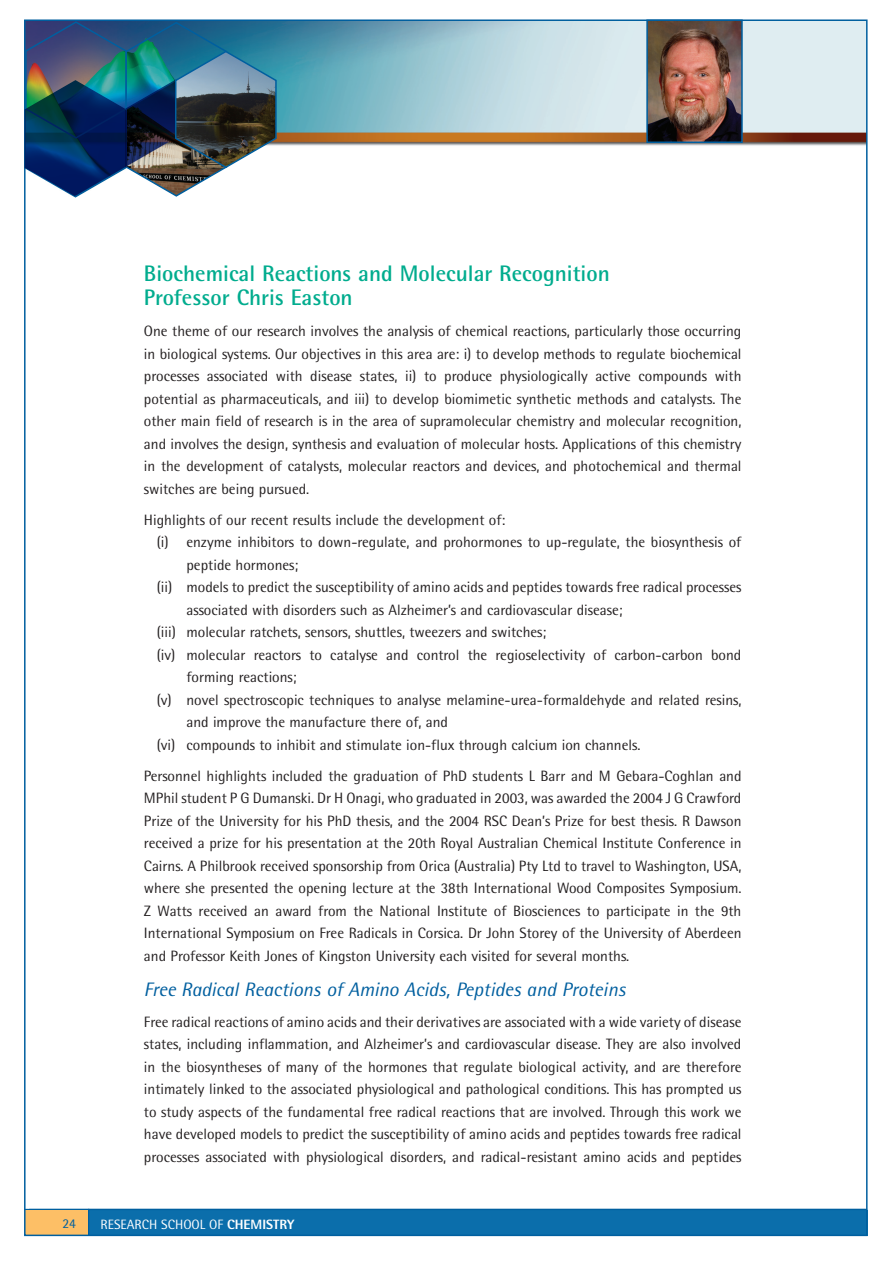
<style>
.page{position:relative;width:893px;height:1263px;background:#fff}
.page>*{position:absolute;margin:0;border:0;box-sizing:border-box;transform-origin:0 0}
.t1{font:700 22.5px/24px "Rotis Semi Sans";color:#00ac8e}
.t2{font:italic 19.5px "Rotis Semi Sans";color:#005f9f}
.t3{font:15px/22.5px "Rotis Semi Sans";color:#231f20;text-align:justify}
.t4{font:13.5px "Rotis Semi Sans";color:#fff}
.t5{font:13.5px "Rotis Semi Sans";color:#005f9f}
.s1{font-weight:800}
</style>
<div class="page">
<div style="left:26px;top:1209px;width:842px;height:26px;background:#0b6eab"></div>
<hr style="left:24px;top:1209px;width:842px;height:1px;background:#005f9f">
<svg style="left:88px;top:1210px;width:1px;height:23px"></svg>
<div style="left:26px;top:1210px;width:62px;height:24px;background:#fdbf66"></div>
<img style="left:277px;top:22px;width:587px;height:124px">
<img style="left:24px;top:20px;width:253px;height:178px">
<img style="left:649px;top:22px;width:91px;height:118px">
<div style="left:646px;top:19px;width:97px;height:124px;border:2px solid #005f9f"></div>
<h1 class="t1" style="left:144px;top:261px;width:467px">Biochemical Reactions and Molecular Recognition<br>Professor Chris Easton</h1>
<p class="t3" style="left:144px;top:320px;width:599px">One theme of our research involves the analysis of chemical reactions, particularly those occurring in biological systems. Our objectives in this area are: i) to develop methods to regulate biochemical processes associated with disease states, ii) to produce physiologically active compounds with potential as pharmaceuticals, and iii) to develop biomimetic synthetic methods and catalysts. The other main field of research is in the area of supramolecular chemistry and molecular recognition, and involves the design, synthesis and evaluation of molecular hosts. Applications of this chemistry in the development of catalysts, molecular reactors and devices, and photochemical and thermal switches are being pursued.</p>
<p class="t3" style="left:144px;top:508px;width:363px">Highlights of our recent results include the development of:</p>
<p class="t3" style="left:157px;top:531px;width:586px">(i) enzyme inhibitors to down-regulate, and prohormones to up-regulate, the biosynthesis of</p>
<p class="t3" style="left:186px;top:553px;width:113px">peptide hormones;</p>
<p class="t3" style="left:157px;top:576px;width:586px">(ii) models to predict the susceptibility of amino acids and peptides towards free radical processes</p>
<p class="t3" style="left:186px;top:598px;width:438px">associated with disorders such as Alzheimer’s and cardiovascular disease;</p>
<p class="t3" style="left:157px;top:621px;width:391px">(iii) molecular ratchets, sensors, shuttles, tweezers and switches;</p>
<p class="t3" style="left:157px;top:643px;width:586px">(iv) molecular reactors to catalyse and control the regioselectivity of carbon-carbon bond</p>
<p class="t3" style="left:186px;top:666px;width:112px">forming reactions;</p>
<p class="t3" style="left:157px;top:688px;width:586px">(v) novel spectroscopic techniques to analyse melamine-urea-formaldehyde and related resins,</p>
<p class="t3" style="left:186px;top:711px;width:263px">and improve the manufacture there of, and</p>
<p class="t3" style="left:157px;top:733px;width:485px">(vi) compounds to inhibit and stimulate ion-flux through calcium ion channels.</p>
<p class="t3" style="left:144px;top:764px;width:599px">Personnel highlights included the graduation of PhD students L Barr and M Gebara-Coghlan and MPhil student P G Dumanski. Dr H Onagi, who graduated in 2003, was awarded the 2004 J G Crawford Prize of the University for his PhD thesis, and the 2004 RSC Dean’s Prize for best thesis. R Dawson received a prize for his presentation at the 20th Royal Australian Chemical Institute Conference in Cairns. A Philbrook received sponsorship from Orica (Australia) Pty Ltd to travel to Washington, USA, where she presented the opening lecture at the 38th International Wood Composites Symposium.<br>Z Watts received an award from the National Institute of Biosciences to participate in the 9th International Symposium on Free Radicals in Corsica. Dr John Storey of the University of Aberdeen and Professor Keith Jones of Kingston University each visited for several months.</p>
<h2 class="t2" style="left:144px;top:977px;width:483px">Free Radical Reactions of Amino Acids, Peptides and Proteins</h2>
<p class="t3" style="left:144px;top:1010px;width:599px">Free radical reactions of amino acids and their derivatives are associated with a wide variety of disease states, including inflammation, and Alzheimer’s and cardiovascular disease. They are also involved in the biosyntheses of many of the hormones that regulate biological activity, and are therefore intimately linked to the associated physiological and pathological conditions. This has prompted us to study aspects of the fundamental free radical reactions that are involved. Through this work we have developed models to predict the susceptibility of amino acids and peptides towards free radical processes associated with physiological disorders, and radical-resistant amino acids and peptides</p>
<p class="t5" style="left:62px;top:1216px;width:15px">24</p>
<p class="t4" style="left:101px;top:1216px;width:195px">RESEARCH SCHOOL OF <span class="s1">CHEMISTRY</span></p>
</div>
